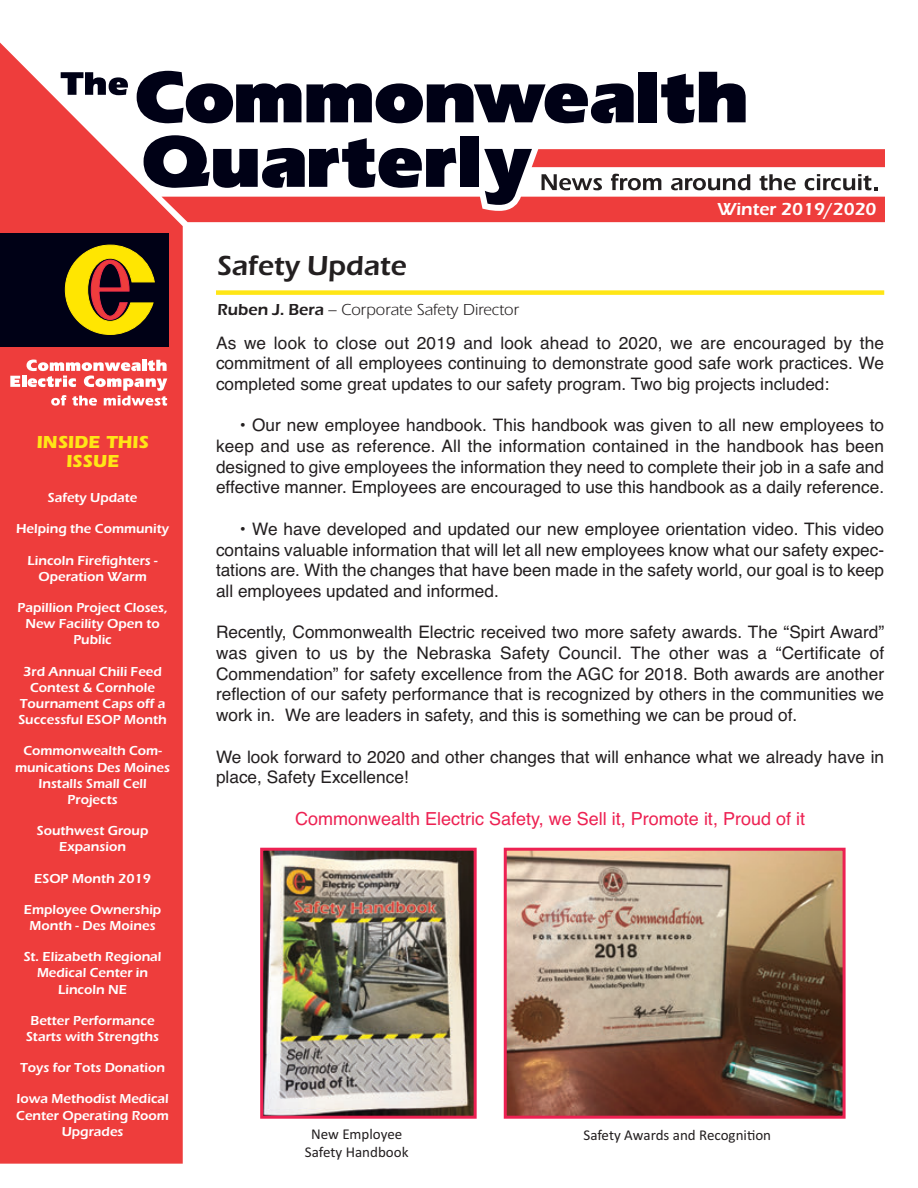
<style>
.page{position:relative;width:918px;height:1188px;background:#fff}
.page>*{position:absolute;margin:0;border:0;box-sizing:border-box;transform-origin:0 0}
.t1{font:600 28.5px "Eras ITC";color:#231f20}
.t2{font:18px "Helvetica";color:#ed2152}
.t3{font:600 18px "Eras ITC";color:#fff}
.t4{font:700 18px/18.8px "Itc Eras";color:#ffe616;text-align:center}
.t5{font:17.25px/20.7px "Helvetica";color:#231f20;text-align:justify}
.t6{font:16.5px "Itc Eras";color:#231f20}
.t7{font:15px/18px "Calibri";color:#231f20;text-align:center}
.t8{font:600 13.5px/16.2px "Eras ITC";color:#fff;text-align:center}
.s1{font-family:"Eras ITC";font-weight:600}
</style>
<div class="page">
<div style="left:0;top:42px;width:183px;height:1122px;background:#ee3d3c"></div>
<div style="left:0;top:233px;width:169px;height:114px;background:#000116"></div>
<svg style="left:65px;top:245px;width:90px;height:90px"></svg>
<svg style="left:61px;top:72px;width:67px;height:23px"></svg>
<svg style="left:137px;top:71px;width:164px;height:52px"></svg>
<svg style="left:307px;top:83px;width:327px;height:40px"></svg>
<div style="left:638px;top:72px;width:19px;height:50px;background:#000116"></div>
<svg style="left:661px;top:72px;width:85px;height:51px"></svg>
<svg style="left:10px;top:376px;width:10px;height:11px"></svg>
<hr style="left:22px;top:376px;width:4px;height:11px;background:#fff">
<svg style="left:27px;top:360px;width:140px;height:46px"></svg>
<svg style="left:144px;top:135px;width:740px;height:87px"></svg>
<div style="left:216px;top:290px;width:668px;height:5px;background:#ffe616"></div>
<img style="left:264px;top:852px;width:209px;height:263px">
<div style="left:260px;top:848px;width:217px;height:271px;border:3px solid #ed2152"></div>
<img style="left:508px;top:852px;width:334px;height:263px">
<div style="left:504px;top:848px;width:342px;height:271px;border:3px solid #ed2152"></div>
<p class="t4" style="left:36px;top:435px;width:114px">INSIDE THIS<br>ISSUE</p>
<p class="t8" style="left:48px;top:489px;width:91px">Safety Update</p>
<p class="t8" style="left:16px;top:521px;width:154px">Helping the Community</p>
<p class="t8" style="left:28px;top:552px;width:132px">Lincoln Firefighters -<br>Operation Warm</p>
<p class="t8" style="left:18px;top:599px;width:152px">Papillion Project Closes,<br>New Facility Open to<br>Public</p>
<p class="t8" style="left:18px;top:663px;width:150px">3rd Annual Chili Feed<br>Contest &amp; Cornhole<br>Tournament Caps off a<br>Successful ESOP Month</p>
<p class="t8" style="left:15px;top:743px;width:156px">Commonwealth Com&shy;munications Des Moines<br>Installs Small Cell<br>Projects</p>
<p class="t8" style="left:37px;top:822px;width:113px">Southwest Group<br>Expansion</p>
<p class="t8" style="left:34px;top:870px;width:118px">ESOP Month 2019</p>
<p class="t8" style="left:24px;top:901px;width:139px">Employee Ownership<br>Month - Des Moines</p>
<p class="t8" style="left:24px;top:948px;width:139px">St. Elizabeth Regional<br>Medical Center in<br>Lincoln NE</p>
<p class="t8" style="left:26px;top:1012px;width:135px">Better Performance<br>Starts with Strengths</p>
<p class="t8" style="left:20px;top:1059px;width:147px">Toys for Tots Donation</p>
<p class="t8" style="left:16px;top:1091px;width:154px">Iowa Methodist Medical<br>Center Operating Room<br>Upgrades</p>
<h1 class="t1" style="left:218px;top:249px;width:191px">Safety Update</h1>
<p class="t6" style="left:218px;top:304px;width:303px"><span class="s1">Ruben J. Bera</span> – Corporate Safety Director</p>
<p class="t3" style="left:718px;top:198px;width:161px">Winter 2019/2020</p>
<p class="t5" style="left:216px;top:332px;width:670px">As we look to close out 2019 and look ahead to 2020, we are encouraged by the commitment of all employees continuing to demonstrate good safe work practices. We completed some great updates to our safety program. Two big projects included:</p>
<p class="t5" style="left:216px;top:415px;width:670px;text-indent:24px">• Our new employee handbook. This handbook was given to all new employees to keep and use as reference. All t he information contained in the handbook has been designed to give employees the information they need to complete their job in a safe and effective manner. Employees are encouraged to use this handbook as a daily reference.</p>
<p class="t5" style="left:216px;top:519px;width:670px;text-indent:24px">• We have developed and updated our new employee orientation video. This video contains valuable information that will let all new employees know what our safety expec&shy;tations are. With the changes that have been made in the safety world, our goal is to keep all employees updated and informed.</p>
<p class="t5" style="left:216px;top:622px;width:670px">Recently, Commonwealth Electric received two more safety awards. The “Spirt Award” was given to us by the Nebraska Safety Council. The other was a “Certificate of Commendation” for safety excellence from the AGC for 2018. Both awards are another reflection of our safety performance that is recognized by others in the communities we work in. We are leaders in safety, and this is something we can be proud of.</p>
<p class="t5" style="left:216px;top:746px;width:670px">We look forward to 2020 and other changes that will enhance what we already have in place, Safety Excellence!</p>
<p class="t2" style="left:295px;top:809px;width:511px">Commonwealth Electric Safety, we Sell it, Promote it, Proud of it</p>
<p class="t7" style="left:305px;top:1125px;width:105px">New Employee<br>Safety Handbook</p>
<p class="t7" style="left:583px;top:1125px;width:189px">Safety Awards and Recognition</p>
</div>
